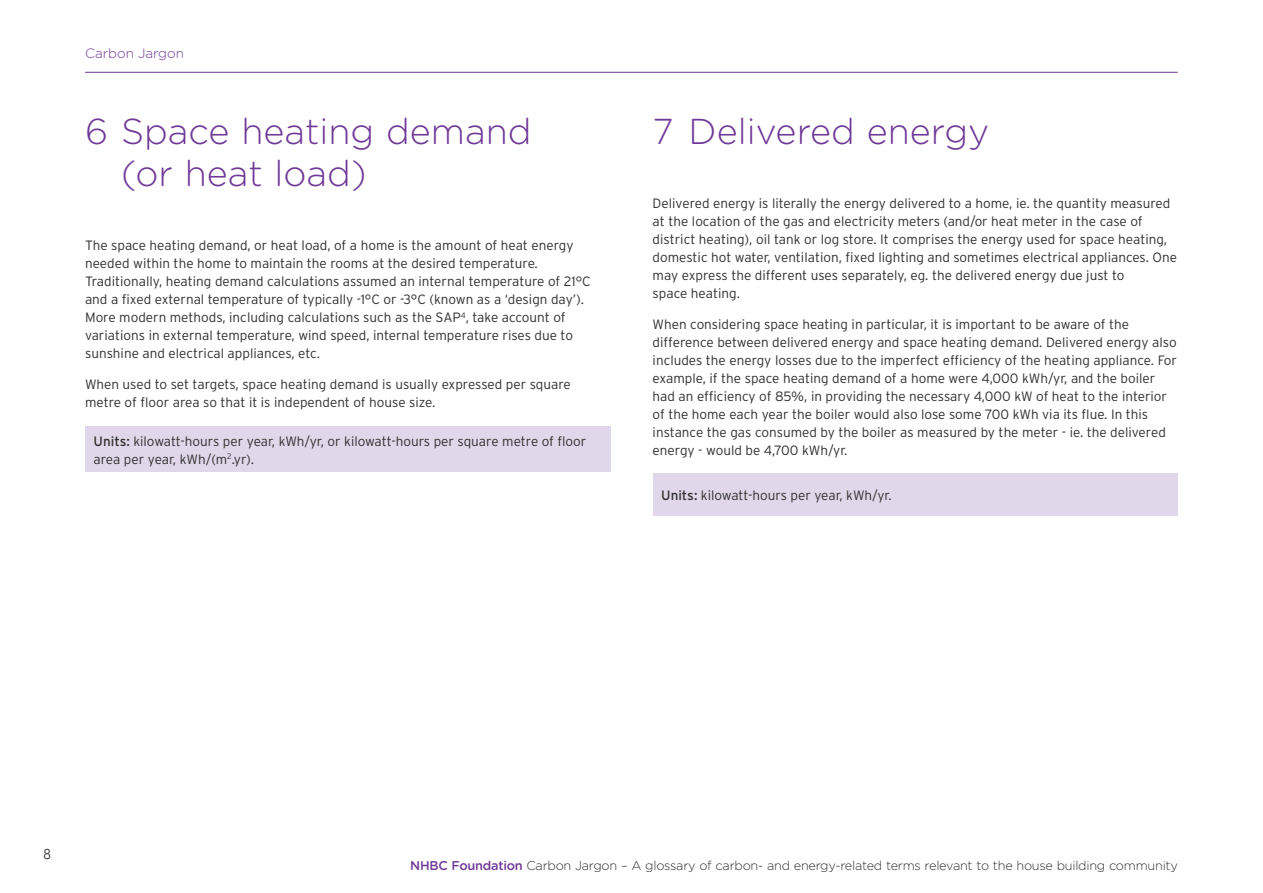
<style>
.page{position:relative;width:1263px;height:893px;background:#fff}
.page>*{position:absolute;margin:0;border:0;box-sizing:border-box;transform-origin:0 0}
.t1{font:300 36px/42px "Gotham Rounded";color:#6f3997}
.t2{font:300 14.25px "Avenir";color:#312f30}
.t3{font:300 13.5px/18px "Interstate";color:#312f30}
.Chapter_sub-heading{font:300 13.5px "Gotham Rounded";color:#6f3997}
.t4{font:300 12.75px "Gotham Rounded";letter-spacing:-.02em;color:#312f30}
.s1{font-weight:400}
.s2{font-weight:500;color:#6f3997}
</style>
<div class="page">
<hr style="left:85px;top:72px;width:1093px;height:1px;background:#6f3997">
<div style="left:85px;top:426px;width:526px;height:46px;background:#e0d8ea"></div>
<div style="left:653px;top:473px;width:524px;height:42px;background:#e0d8ea"></div>
<p class="Chapter_sub-heading" style="left:85px;top:44px;width:101px">Carbon Jargon</p>
<p class="t1" style="left:121px;top:108px;width:412px;text-indent:-36px">6 Space heating demand (or heat load)</p>
<p class="t3" style="left:85px;top:237px;width:507px">The space heating demand, or heat load, of a home is the amount of heat energy needed within the home to maintain the rooms at the desired temperature.<br>Traditionally, heating demand calculations assumed an internal temperature of 21°C and a fixed external temperature of typically -1°C or -3°C (known as a ‘design day’).<br>More modern methods, including calculations such as the SAP<sup>4</sup>, take account of variations in external temperature, wind speed, internal temperature rises due to sunshine and electrical appliances, etc.</p>
<p class="t3" style="left:85px;top:375px;width:487px">When used to set targets, space heating demand is usually expressed per square metre of floor area so that it is independent of house size.</p>
<p class="t3" style="left:94px;top:432px;width:494px"><span class="s1">Units:</span> kilowatt-hours per year, kWh/yr, or kilowatt-hours per square metre of floor area per year, kWh/(m<sup>2</sup>.yr).</p>
<p class="t1" style="left:653px;top:108px;width:338px">7 Delivered energy</p>
<p class="t3" style="left:653px;top:195px;width:526px">Delivered energy is literally the energy delivered to a home, ie. the quantity measured at the location of the gas and electricity meters (and/or heat meter in the case of district heating), oil tank or log store. It comprises the energy used for space heating, domestic hot water, ventilation, fixed lighting and sometimes electrical appliances. One may express the different uses separately, eg. the delivered energy due just to<br>space heating.</p>
<p class="t3" style="left:653px;top:315px;width:526px">When considering space heating in particular, it is important to be aware of the difference between delivered energy and space heating demand. Delivered energy also includes the energy losses due to the imperfect efficiency of the heating appliance. For example, if the space heating demand of a home were 4,000 kWh/yr, and the boiler had an efficiency of 85%, in providing the necessary 4,000 kW of heat to the interior of the home each year the boiler would also lose some 700 kWh via its flue. In this instance the gas consumed by the boiler as measured by the meter - ie. the delivered energy - would be 4,700 kWh/yr.</p>
<p class="t3" style="left:661px;top:486px;width:232px"><span class="s1">Units:</span> kilowatt-hours per year, kWh/yr.</p>
<p class="t2" style="left:44px;top:846px;width:9px">8</p>
<p class="t4" style="left:410px;top:857px;width:769px"><span class="s2">NHBC Foundation</span> Carbon Jargon – A glossary of carbon- and energy-related terms relevant to the house building community</p>
</div>
